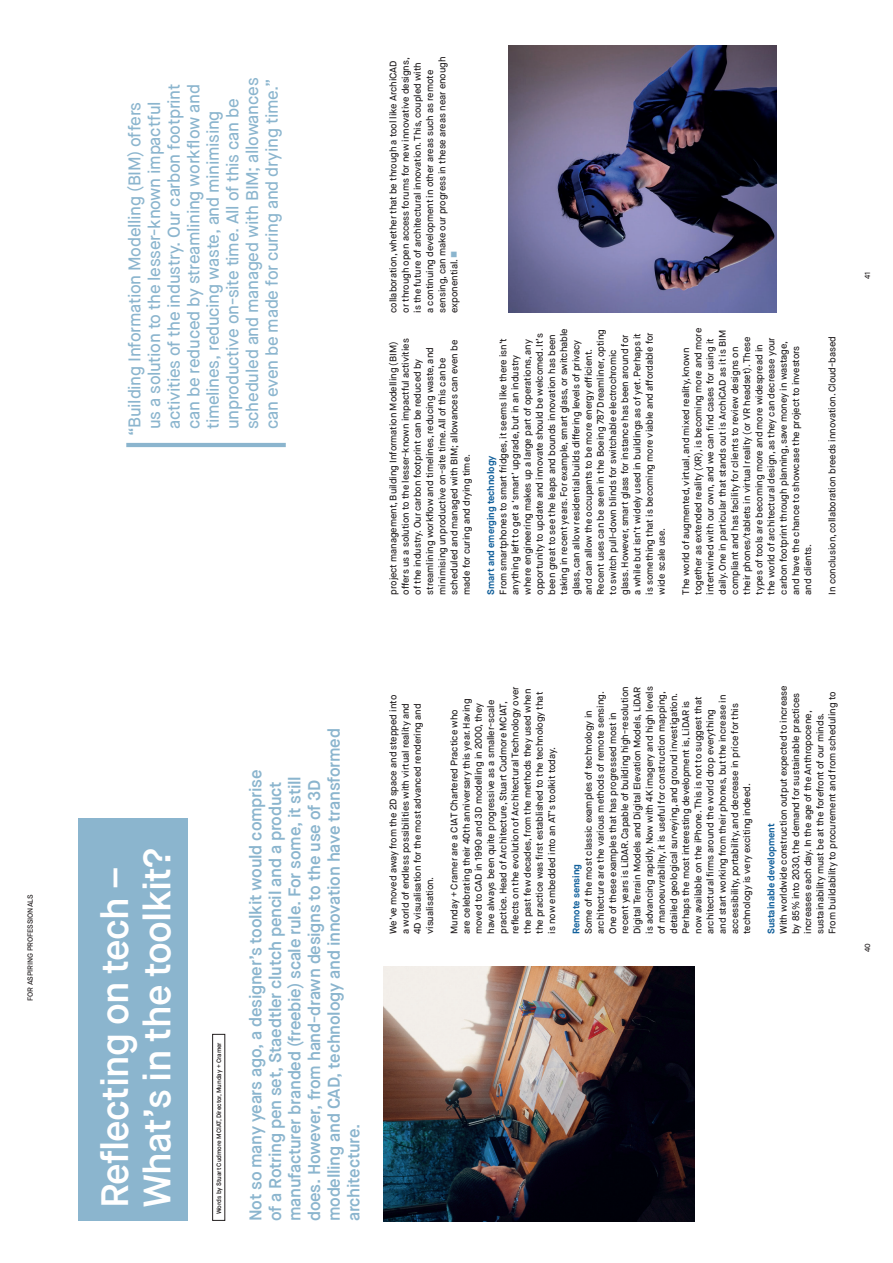
<style>
.page{position:relative;width:893px;height:1263px;background:#fff}
.page>*{position:absolute;margin:0;border:0;box-sizing:border-box;transform-origin:0 0}
.t1{font:600 38.1px/42.5px "Maison Neue";letter-spacing:-.02em;color:#fff}
.t2{font:500 16.95px/19.6px "Maison Neue";letter-spacing:-.02em;color:#8bb5ce}
.t3{font:600 16.95px/19.6px "Maison Neue";letter-spacing:-.02em;color:#8bb5ce}
.t4{font:500 9.6px/12.1px "Maison Neue";letter-spacing:-.01em;color:#231f20}
.t5{font:700 9.6px "Maison Neue";letter-spacing:-.01em;color:#12609b}
.t6{font:500 7.35px "Maison Neue";letter-spacing:-.01em;color:#231f20}
.t7{font:600 6.3px "Maison Neue";letter-spacing:-.01em;color:#231f20}
.s1{font-weight:600}
</style>
<div class="page">
<div style="left:78px;top:818px;width:110px;height:402px;background:#8bb5ce"></div>
<div style="left:212px;top:1034px;width:13px;height:187px;border:1px solid #231f20"></div>
<img style="left:383px;top:967px;width:311px;height:254px">
<hr style="left:126px;top:443px;width:160px;height:4px;background:#8bb5ce">
<img style="left:509px;top:45px;width:268px;height:268px">
<p class="t6" style="left:27px;top:1001px;width:108px;rotate:-90deg">FOR ASPIRING PROFESSIONALS</p>
<p class="t2" style="left:127px;top:429px;width:353px;text-indent:-7px;rotate:-90deg"><span class="s1">“</span>Building Information Modelling (BIM) offers<br>us a solution to the lesser-known impactful activities of the industry. Our carbon footprint can be reduced by streamlining workflow and timelines, reducing waste, and minimising unproductive on-site time. All of this can be scheduled and managed with BIM; allowances can even be made for curing and drying time.”</p>
<p class="t4" style="left:388px;top:313px;width:258px;rotate:-90deg">collaboration, whether that be through a tool like ArchiCAD or through open access forums for new innovative designs, is the future of architectural innovation. This, coupled with a continuing development in other areas such as remote sensing, can make our progress in these areas near enough exponential.</p>
<p class="t4" style="left:388px;top:595px;width:258px;rotate:-90deg">project management, Building Information Modelling (BIM) offers us a solution to the lesser-known impactful activities of the industry. Our carbon footprint can be reduced by streamlining workflow and timelines, reducing waste, and minimising unproductive on-site time. All of this can be scheduled and managed with BIM; allowances can even be made for curing and drying time.</p>
<p class="t4" style="left:498px;top:595px;width:268px;rotate:-90deg">From smartphones to smart fridges, it seems like there isn’t anything left to get a ‘smart’ upgrade, but in an industry where engineering makes up a large part of operations, any opportunity to update and innovate should be welcomed. It’s been great to see the leaps and bounds innovation has been taking in recent years. For example, smart glass, or switchable glass, can allow residential builds differing levels of privacy and can allow the occupants to be more energy efficient.<br>Recent uses can be seen in the Boeing 787 Dreamliner, opting to switch pull-down blinds for switchable electrochromic glass. However, smart glass for instance has been around for a while but isn’t widely used in buildings as of yet. Perhaps it is something that is becoming more viable and affordable for wide scale use.</p>
<p class="t4" style="left:681px;top:595px;width:268px;rotate:-90deg">The world of augmented, virtual, and mixed reality, known together as extended reality (XR), is becoming more and more intertwined with our own, and we can find cases for using it daily. One in particular that stands out is ArchiCAD as it is BIM compliant and has facility for clients to review designs on their phones/tablets in virtual reality (or VR headset). These types of tools are becoming more and more widespread in the world of architectural design, as they can decrease your carbon footprint through planning, save money in wastage, and have the chance to showcase the project to investors and clients.</p>
<p class="t4" style="left:827px;top:595px;width:260px;rotate:-90deg">In conclusion, collaboration breeds innovation. Cloud-based</p>
<p class="t5" style="left:487px;top:595px;width:141px;rotate:-90deg">Smart and emerging technology</p>
<p class="t6" style="left:865px;top:279px;width:9px;rotate:-90deg">41</p>
<h1 class="t1" style="left:98px;top:1208px;width:362px;rotate:-90deg">Reflecting on tech –<br>What’s in the toolkit?</h1>
<p class="t7" style="left:217px;top:1214px;width:173px;rotate:-90deg">Words by Stuart Cudmore MCIAT, Director, Munday + Cramer</p>
<p class="t3" style="left:247px;top:1221px;width:495px;rotate:-90deg">Not so many years ago, a designer’s toolkit would comprise<br>of a Rotring pen set, Staedtler clutch pencil and a product manufacturer branded (freebie) scale rule. For some, it still<br>does. However, from hand-drawn designs to the use of 3D modelling and CAD, technology and innovation have transformed architecture.</p>
<p class="t4" style="left:388px;top:934px;width:240px;rotate:-90deg">We’ve moved away from the 2D space and stepped into a world of endless possibilities with virtual reality and 4D visualisation for the most advanced rendering and visualisation.</p>
<p class="t4" style="left:449px;top:934px;width:249px;rotate:-90deg">Munday + Cramer are a CIAT Chartered Practice who<br>are celebrating their 40th anniversary this year. Having moved to CAD in 1990 and 3D modelling in 2000, they have always been quite progressive as a smaller-scale practice. Head of Architecture, Stuart Cudmore MCIAT, reflects on the evolution of Architectural Technology over the past few decades, from the methods they used when the practice was first established to the technology that is now embedded into an AT’s toolkit today.</p>
<p class="t4" style="left:583px;top:934px;width:249px;rotate:-90deg">Some of the most classic examples of technology in architecture are the various methods of remote sensing.<br>One of these examples that has progressed most in recent years is LiDAR. Capable of building high-resolution Digital Terrain Models and Digital Elevation Models, LiDAR is advancing rapidly. Now with 4K imagery and high levels of manoeuvrability, it is useful for construction mapping, detailed geological surveying, and ground investigation.<br>Perhaps the most interesting development is, LiDAR is now available on the iPhone. This is not to suggest that architectural firms around the world drop everything<br>and start working from their phones, but the increase in accessibility, portability, and decrease in price for this technology is very exciting indeed.</p>
<p class="t5" style="left:573px;top:934px;width:71px;rotate:-90deg">Remote sensing</p>
<p class="t4" style="left:778px;top:934px;width:250px;rotate:-90deg">With worldwide construction output expected to increase by 85% into 2030, the demand for sustainable practices increases each day. In the age of the Anthropocene, sustainability must be at the forefront of our minds.<br>From buildability to procurement and from scheduling to</p>
<p class="t5" style="left:768px;top:934px;width:112px;rotate:-90deg">Sustainable development</p>
<p class="t6" style="left:865px;top:952px;width:10px;rotate:-90deg">40</p>
</div>
